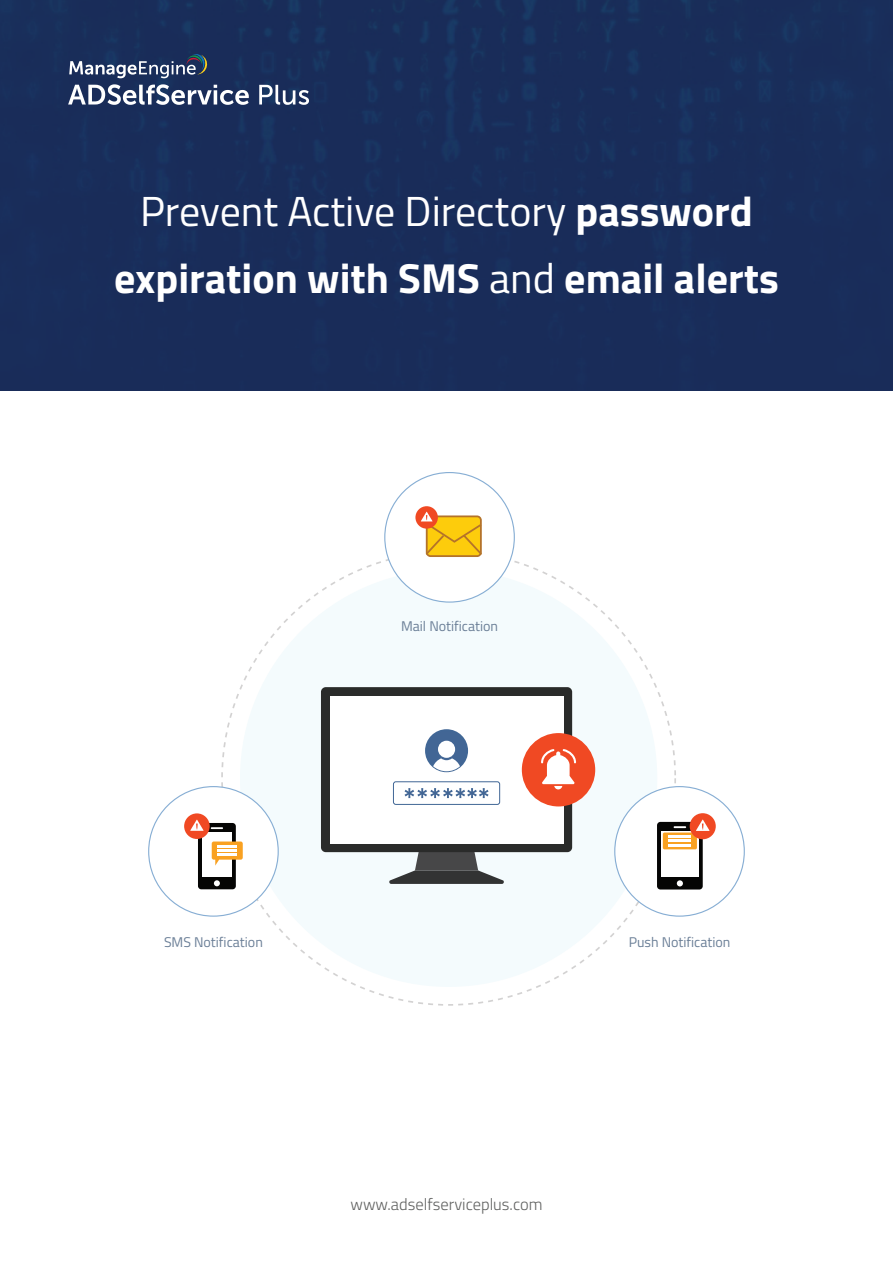
<style>
.page{position:relative;width:893px;height:1263px;background:#fff}
.page>*{position:absolute;margin:0;border:0;box-sizing:border-box;transform-origin:0 0}
.t1{font:700 42px/67.5px "Titillium Web";color:#fff;text-align:center}
.t2{font:300 16.5px "Titillium Web";color:#606160}
.t3{font:14.1px "Titillium Web";color:#6b7f97}
.s1{font-weight:400}
</style>
<div class="page">
<div style="left:0;top:0;width:893px;height:391px;background:#192c59"></div>
<svg style="left:68px;top:84px;width:181px;height:21px"></svg>
<svg style="left:259px;top:85px;width:50px;height:20px"></svg>
<svg style="left:69px;top:51px;width:142px;height:27px;background:#425375"></svg>
<div style="left:240px;top:570px;width:417px;height:417px;background:#f4fbfd;border-radius:50%"></div>
<div style="left:615px;top:787px;width:129px;height:129px;background:#fff;border-radius:50%"></div>
<div style="left:149px;top:787px;width:129px;height:129px;background:#fff;border-radius:50%"></div>
<div style="left:385px;top:473px;width:129px;height:129px;background:#fff;border-radius:50%"></div>
<svg style="left:389px;top:852px;width:116px;height:32px"></svg>
<div style="left:321px;top:687px;width:251px;height:165px;background:#2a2b2a;border-radius:5px"></div>
<div style="left:330px;top:696px;width:233px;height:147px;background:#fff"></div>
<div style="left:393px;top:781px;width:107px;height:24px;border:1px solid #416796;border-radius:2px"></div>
<svg style="left:405px;top:788px;width:84px;height:10px"></svg>
<div style="left:522px;top:733px;width:73px;height:73px;background:#f04923;border-radius:50%"></div>
<svg style="left:541px;top:749px;width:35px;height:40px"></svg>
<svg style="left:415px;top:506px;width:23px;height:23px"></svg>
<svg style="left:421px;top:512px;width:61px;height:45px;background:#efba33"></svg>
<div style="left:657px;top:822px;width:46px;height:67px;background:#050504;border-radius:3px"></div>
<div style="left:661px;top:831px;width:38px;height:45px;background:#fff"></div>
<svg style="left:677px;top:880px;width:6px;height:6px"></svg>
<svg style="left:674px;top:826px;width:12px;height:2px"></svg>
<svg style="left:663px;top:832px;width:34px;height:17px"></svg>
<div style="left:690px;top:813px;width:26px;height:26px;background:#f04923;border-radius:50%"></div>
<svg style="left:696px;top:819px;width:13px;height:12px"></svg>
<hr style="left:668px;top:836px;width:23px;height:2px;background:#fff">
<hr style="left:668px;top:840px;width:23px;height:2px;background:#fff">
<hr style="left:668px;top:844px;width:23px;height:2px;background:#fff">
<div style="left:198px;top:823px;width:38px;height:66px;background:#050504;border-radius:3px"></div>
<div style="left:202px;top:832px;width:30px;height:44px;background:#fff"></div>
<svg style="left:214px;top:880px;width:6px;height:6px"></svg>
<svg style="left:211px;top:827px;width:12px;height:2px"></svg>
<div style="left:184px;top:813px;width:26px;height:26px;background:#f04923;border-radius:50%"></div>
<svg style="left:190px;top:820px;width:14px;height:11px"></svg>
<svg style="left:212px;top:841px;width:31px;height:24px"></svg>
<hr style="left:218px;top:853px;width:19px;height:3px;background:#fff">
<div style="left:426px;top:730px;width:41px;height:41px;background:#426695;border-radius:50%"></div>
<div style="left:425px;top:729px;width:43px;height:43px;border:2px solid #416796;border-radius:50%"></div>
<div style="left:438px;top:741px;width:17px;height:17px;background:#fff;border-radius:50%"></div>
<svg style="left:433px;top:758px;width:27px;height:13px"></svg>
<p class="t1" style="left:114px;top:175px;width:666px"><span class="s1">Prevent Active Directory</span> password expiration with SMS <span class="s1">and</span> email alerts</p>
<p class="t3" style="left:401px;top:615px;width:99px">Mail Notification</p>
<p class="t3" style="left:164px;top:932px;width:100px">SMS Notification</p>
<p class="t3" style="left:629px;top:932px;width:103px">Push Notification</p>
<p class="t2" style="left:350px;top:1192px;width:194px">www.adselfserviceplus.com</p>
</div>
